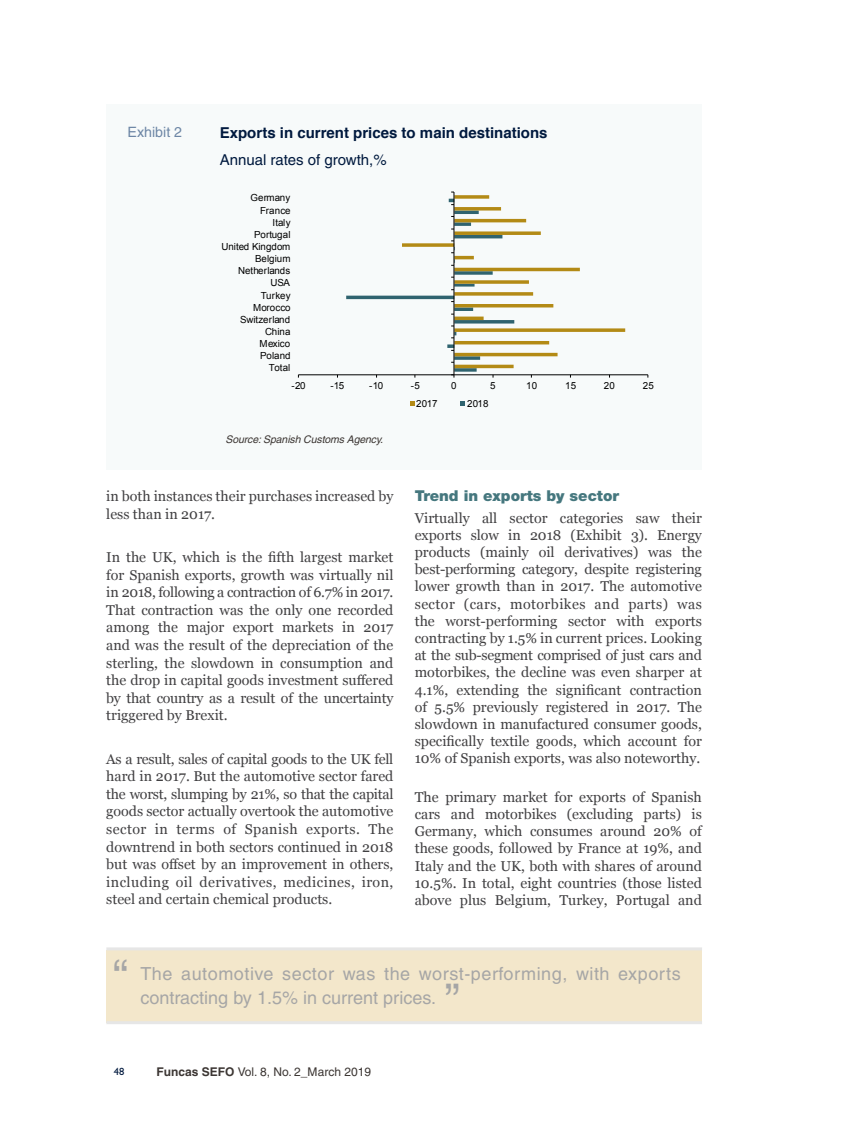
<style>
.page{position:relative;width:851px;height:1127px;background:#fff}
.page>*{position:absolute;margin:0;border:0;box-sizing:border-box;transform-origin:0 0}
.t1{font:45px "Helvetica";color:#a6a6a6}
.t2{font:18px/24px "Helvetica";letter-spacing:.03em;color:#a6a6a6}
.t3{font:700 15px "Helvetica";color:#00193e}
.t4{font:900 15px "Helvetica Neue";color:#45777e}
.t5{font:15px "Helvetica";color:#00193e}
.t6{font:14.25px/17.2px "Georgia";color:#414042;text-align:justify}
.t7{font:14.25px "Helvetica";color:#6d86a5}
.t8{font:12px "Helvetica";color:#3c3633}
.t9{font:italic 10.5px "Helvetica";letter-spacing:-.01em;color:#3c3633}
.t10{font:500 10.5px "Gill Sans MT Std";color:#00193e}
.t11{font:9.75px "Arial";letter-spacing:.01em;color:#000}
.t12{font:9.75px "Arial";letter-spacing:-.01em;color:#000}
.s1{font-family:"Helvetica CE";font-weight:700}
</style>
<div class="page">
<div style="left:106px;top:104px;width:596px;height:365px;background:#f7fafa"></div>
<svg style="left:454px;top:368px;width:22px;height:4px"></svg>
<svg style="left:454px;top:356px;width:26px;height:4px"></svg>
<hr style="left:454px;top:320px;width:60px;height:3px;background:#2f636f">
<svg style="left:454px;top:307px;width:19px;height:4px"></svg>
<hr style="left:346px;top:296px;width:108px;height:3px;background:#2f636f">
<hr style="left:454px;top:284px;width:20px;height:3px;background:#2f636f">
<svg style="left:454px;top:271px;width:38px;height:4px"></svg>
<hr style="left:454px;top:235px;width:48px;height:3px;background:#2f636f">
<svg style="left:454px;top:222px;width:17px;height:4px"></svg>
<svg style="left:454px;top:210px;width:24px;height:4px"></svg>
<hr style="left:454px;top:365px;width:59px;height:3px;background:#b38a15">
<hr style="left:454px;top:353px;width:103px;height:3px;background:#b38a15">
<hr style="left:454px;top:341px;width:95px;height:3px;background:#b38a15">
<svg style="left:456px;top:328px;width:169px;height:4px"></svg>
<hr style="left:454px;top:317px;width:29px;height:3px;background:#b38a15">
<hr style="left:454px;top:304px;width:99px;height:3px;background:#b38a15">
<svg style="left:454px;top:292px;width:79px;height:4px"></svg>
<svg style="left:454px;top:280px;width:75px;height:4px"></svg>
<hr style="left:454px;top:268px;width:125px;height:3px;background:#b38a15">
<hr style="left:454px;top:256px;width:20px;height:3px;background:#b38a15">
<svg style="left:402px;top:243px;width:51px;height:4px"></svg>
<svg style="left:454px;top:231px;width:86px;height:4px"></svg>
<hr style="left:454px;top:219px;width:72px;height:3px;background:#b38a15">
<hr style="left:454px;top:207px;width:47px;height:3px;background:#b38a15">
<svg style="left:454px;top:195px;width:35px;height:4px"></svg>
<hr style="left:298px;top:374px;width:349px;height:1px;background:#000">
<hr style="left:453px;top:192px;width:1px;height:183px;background:#000">
<svg style="left:447px;top:344px;width:7px;height:7px"></svg>
<svg style="left:451px;top:326px;width:5px;height:12px"></svg>
<svg style="left:451px;top:259px;width:4px;height:7px"></svg>
<svg style="left:451px;top:247px;width:4px;height:6px"></svg>
<svg style="left:448px;top:199px;width:6px;height:6px"></svg>
<svg style="left:410px;top:401px;width:4px;height:5px"></svg>
<svg style="left:460px;top:401px;width:4px;height:5px"></svg>
<div style="left:106px;top:950px;width:596px;height:73px;background:#f3e7cb"></div>
<hr style="left:106px;top:947px;width:596px;height:3px;background:#e6e6e6">
<hr style="left:106px;top:1021px;width:596px;height:3px;background:#e6e6e6">
<p class="t7" style="left:127px;top:123px;width:56px">Exhibit 2</p>
<p class="t3" style="left:220px;top:123px;width:329px">Exports in current prices to main destinations</p>
<p class="t5" style="left:220px;top:151px;width:168px">Annual rates of growth,%</p>
<p class="t11" style="left:250px;top:192px;width:41px">Germany</p>
<p class="t11" style="left:260px;top:204px;width:32px">France</p>
<p class="t11" style="left:272px;top:216px;width:20px">Italy</p>
<p class="t11" style="left:254px;top:228px;width:38px">Portugal</p>
<p class="t12" style="left:221px;top:240px;width:70px">United Kingdom</p>
<p class="t11" style="left:255px;top:252px;width:37px">Belgium</p>
<p class="t11" style="left:238px;top:264px;width:54px">Netherlands</p>
<p class="t11" style="left:270px;top:277px;width:21px">USA</p>
<p class="t11" style="left:261px;top:289px;width:31px">Turkey</p>
<p class="t11" style="left:253px;top:301px;width:39px">Morocco</p>
<p class="t11" style="left:240px;top:313px;width:52px">Switzerland</p>
<p class="t11" style="left:265px;top:325px;width:27px">China</p>
<p class="t11" style="left:259px;top:337px;width:32px">Mexico</p>
<p class="t11" style="left:260px;top:349px;width:32px">Poland</p>
<p class="t11" style="left:269px;top:362px;width:23px">Total</p>
<p class="t11" style="left:291px;top:379px;width:15px">-20</p>
<p class="t11" style="left:330px;top:379px;width:15px">-15</p>
<p class="t11" style="left:369px;top:379px;width:15px">-10</p>
<p class="t11" style="left:411px;top:379px;width:10px">-5</p>
<p class="t11" style="left:451px;top:379px;width:7px">0</p>
<p class="t11" style="left:490px;top:379px;width:7px">5</p>
<p class="t11" style="left:526px;top:379px;width:12px">10</p>
<p class="t11" style="left:565px;top:379px;width:12px">15</p>
<p class="t11" style="left:603px;top:379px;width:12px">20</p>
<p class="t11" style="left:642px;top:379px;width:12px">25</p>
<p class="t9" style="left:225px;top:433px;width:159px">Source: Spanish Customs Agency.</p>
<p class="t11" style="left:416px;top:397px;width:23px">2017</p>
<p class="t11" style="left:467px;top:397px;width:23px">2018</p>
<p class="t6" style="left:106px;top:488px;width:288px">in both instances their purchases increased by less than in 2017.</p>
<p class="t6" style="left:106px;top:549px;width:289px">In the UK, which is the fifth largest market for Spanish exports, growth was virtually nil in 2018, following a contraction of 6.7% in 2017.<br>That contraction was the only one recorded among the major export markets in 2017 and was the result of the depreciation of the sterling, the slowdown in consumption and the drop in capital goods investment suffered by that country as a result of the uncertainty triggered by Brexit.</p>
<p class="t6" style="left:106px;top:750px;width:289px">As a result, sales of capital goods to the UK fell hard in 2017. But the automotive sector fared the worst, slumping by 21%, so that the capital goods sector actually overtook the automotive sector in terms of Spanish exports. The downtrend in both sectors continued in 2018 but was offset by an improvement in others, including oil derivatives, medicines, iron, steel and certain chemical products.</p>
<p class="t4" style="left:414px;top:487px;width:206px">Trend in exports by sector</p>
<p class="t6" style="left:414px;top:509px;width:289px">Virtually all sector categories saw their exports slow in 2018 (Exhibit 3). Energy products (mainly oil derivatives) was the best-performing category, despite registering lower growth than in 2017. The automotive sector (cars, motorbikes and parts) was the worst-performing sector with exports contracting by 1.5% in current prices. Looking at the sub-segment comprised of just cars and motorbikes, the decline was even sharper at 4.1%, extending the significant contraction of 5.5% previously registered in 2017. The slowdown in manufactured consumer goods, specifically textile goods, which account for 10% of Spanish exports, was also noteworthy.</p>
<p class="t6" style="left:414px;top:788px;width:289px">The primary market for exports of Spanish cars and motorbikes (excluding parts) is Germany, which consumes around 20% of these goods, followed by France at 19%, and Italy and the UK, both with shares of around 10.5%. In total, eight countries (those listed above plus Belgium, Turkey, Portugal and</p>
<h1 class="t1" style="left:113px;top:950px;width:16px">“</h1>
<p class="t2" style="left:140px;top:962px;width:541px">The automotive sector was the worst-performing, with exports contracting by 1.5% in current prices.</p>
<h1 class="t1" style="left:445px;top:974px;width:16px">”</h1>
<p class="t10" style="left:114px;top:1065px;width:12px">48</p>
<p class="t8" style="left:156px;top:1064px;width:216px"><span class="s1">Funcas SEFO</span> Vol. 8, No. 2_March 2019</p>
</div>
